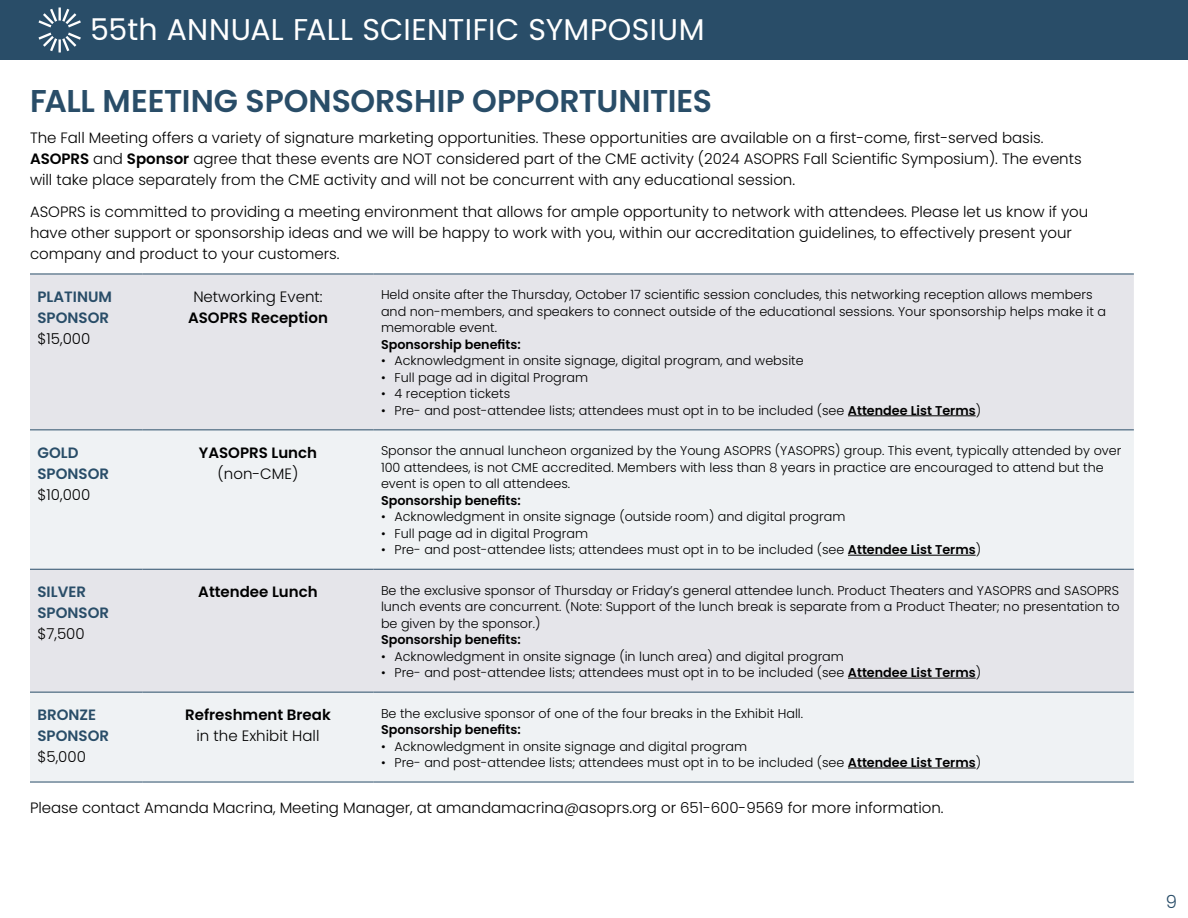
<style>
.page{position:relative;width:1188px;height:918px;background:#fff}
.page>*{position:absolute;margin:0;border:0;box-sizing:border-box;transform-origin:0 0}
.Head_1{font:600 31.5px "Poppins";color:#294d68}
.t1{font:30px "Poppins";letter-spacing:.01em;color:#fff}
.Head_1-2{font:300 18px "Poppins";color:#294d68}
.t2{font:300 15px/21px "Poppins";letter-spacing:-.005em;color:#000}
.t3{font:600 15px/21px "Poppins";color:#294d68}
.t4{font:600 15px/21px "Poppins";color:#000;text-align:center}
.t5{font:300 12.75px/16.5px "Poppins";color:#000}
.t6{font:600 12.75px "Poppins";color:#000}
.s1{font-weight:600}
.s2{font-weight:300;color:#000}
.s3{font-weight:300}
</style>
<div class="page">
<div style="left:30px;top:275px;width:1104px;height:154px;background:#e5e5ea"></div>
<svg style="left:30px;top:430px;width:1104px;height:352px;fill:#eff2f4"></svg>
<hr style="left:30px;top:274px;width:112px;height:1px;background:#294d68">
<hr style="left:142px;top:274px;width:232px;height:1px;background:#294d68">
<hr style="left:30px;top:429px;width:112px;height:1px;background:#294d68">
<hr style="left:142px;top:429px;width:232px;height:1px;background:#294d68">
<hr style="left:30px;top:569px;width:112px;height:1px;background:#294d68">
<hr style="left:142px;top:569px;width:232px;height:1px;background:#294d68">
<hr style="left:30px;top:692px;width:112px;height:1px;background:#294d68">
<hr style="left:142px;top:692px;width:232px;height:1px;background:#294d68">
<hr style="left:30px;top:782px;width:112px;height:1px;background:#294d68">
<hr style="left:142px;top:782px;width:232px;height:1px;background:#294d68">
<hr style="left:374px;top:274px;width:760px;height:1px;background:#294d68">
<hr style="left:374px;top:429px;width:760px;height:1px;background:#294d68">
<hr style="left:374px;top:569px;width:760px;height:1px;background:#294d68">
<hr style="left:374px;top:692px;width:760px;height:1px;background:#294d68">
<hr style="left:374px;top:782px;width:760px;height:1px;background:#294d68">
<hr style="left:848px;top:415px;width:128px;height:1px;background:#000">
<hr style="left:848px;top:555px;width:128px;height:1px;background:#000">
<hr style="left:848px;top:678px;width:128px;height:1px;background:#000">
<hr style="left:848px;top:768px;width:128px;height:1px;background:#000">
<div style="left:0;top:0;width:1188px;height:60px;background:#294d68"></div>
<svg style="left:39px;top:33px;width:42px;height:19px"></svg>
<svg style="left:39px;top:7px;width:42px;height:20px"></svg>
<p class="t1" style="left:90px;top:13px;width:616px">55th ANNUAL FALL SCIENTIFIC SYMPOSIUM</p>
<p class="Head_1" style="left:30px;top:83px;width:684px">FALL MEETING SPONSORSHIP OPPORTUNITIES</p>
<p class="t2" style="left:30px;top:127px;width:1053px">The Fall Meeting offers a variety of signature marketing opportunities. These opportunities are available on a first-come, first-served basis.<br><span class="s1">ASOPRS</span> and <span class="s1">Sponsor</span> agree that these events are NOT considered part of the CME activity (2024 ASOPRS Fall Scientific Symposium). The events will take place separately from the CME activity and will not be concurrent with any educational session.</p>
<p class="t2" style="left:30px;top:201px;width:1060px">ASOPRS is committed to providing a meeting environment that allows for ample opportunity to network with attendees. Please let us know if you have other support or sponsorship ideas and we will be happy to work with you, within our accreditation guidelines, to effectively present your company and product to your customers.</p>
<p class="t3" style="left:38px;top:286px;width:76px">PLATINUM<br>SPONSOR <span class="s2">$15,000</span></p>
<p class="t2" style="left:188px;top:286px;width:141px;text-align:center">Networking Event:<br><span class="s1">ASOPRS Reception</span></p>
<p class="t5" style="left:381px;top:287px;width:727px">Held onsite after the Thursday, October 17 scientific session concludes, this networking reception allows members and non-members, and speakers to connect outside of the educational sessions. Your sponsorship helps make it a memorable event.</p>
<p class="t6" style="left:381px;top:337px;width:141px">Sponsorship benefits:</p>
<p class="t5" style="left:381px;top:353px;width:424px">• Acknowledgment in onsite signage, digital program, and website</p>
<p class="t5" style="left:381px;top:369px;width:209px">• Full page ad in digital Program</p>
<p class="t5" style="left:381px;top:386px;width:131px">• 4 reception tickets</p>
<p class="t5" style="left:381px;top:402px;width:602px">• Pre- and post-attendee lists; attendees must opt in to be included (see <span class="s1">Attendee List Terms</span>)</p>
<p class="t3" style="left:38px;top:442px;width:73px">GOLD<br>SPONSOR <span class="s2">$10,000</span></p>
<p class="t4" style="left:199px;top:442px;width:120px">YASOPRS Lunch <span class="s3">(non-CME)</span></p>
<p class="t5" style="left:381px;top:443px;width:742px">Sponsor the annual luncheon organized by the Young ASOPRS (YASOPRS) group. This event, typically attended by over<br>100 attendees, is not CME accredited. Members with less than 8 years in practice are encouraged to attend but the event is open to all attendees.</p>
<p class="t6" style="left:381px;top:493px;width:141px">Sponsorship benefits:</p>
<p class="t5" style="left:381px;top:509px;width:466px">• Acknowledgment in onsite signage (outside room) and digital program</p>
<p class="t5" style="left:381px;top:525px;width:209px">• Full page ad in digital Program</p>
<p class="t5" style="left:381px;top:542px;width:602px">• Pre- and post-attendee lists; attendees must opt in to be included (see <span class="s1">Attendee List Terms</span>)</p>
<p class="t3" style="left:38px;top:581px;width:73px">SILVER<br>SPONSOR <span class="s2">$7,500</span></p>
<p class="t4" style="left:198px;top:581px;width:121px">Attendee Lunch</p>
<p class="t5" style="left:381px;top:582px;width:740px;text-align:justify">Be the exclusive sponsor of Thursday or Friday’s general attendee lunch. Product Theaters and YASOPRS and SASOPRS lunch events are concurrent. (Note: Support of the lunch break is separate from a Product Theater; no presentation to be given by the sponsor.)</p>
<p class="t6" style="left:381px;top:632px;width:141px">Sponsorship benefits:</p>
<p class="t5" style="left:381px;top:648px;width:464px">• Acknowledgment in onsite signage (in lunch area) and digital program</p>
<p class="t5" style="left:381px;top:664px;width:602px">• Pre- and post-attendee lists; attendees must opt in to be included (see <span class="s1">Attendee List Terms</span>)</p>
<p class="t3" style="left:38px;top:704px;width:73px">BRONZE<br>SPONSOR <span class="s2">$5,000</span></p>
<p class="t4" style="left:185px;top:704px;width:147px">Refreshment Break <span class="s3">in the Exhibit Hall</span></p>
<p class="t5" style="left:381px;top:705px;width:424px">Be the exclusive sponsor of one of the four breaks in the Exhibit Hall.</p>
<p class="t6" style="left:381px;top:722px;width:141px">Sponsorship benefits:</p>
<p class="t5" style="left:381px;top:738px;width:368px">• Acknowledgment in onsite signage and digital program</p>
<p class="t5" style="left:381px;top:754px;width:602px">• Pre- and post-attendee lists; attendees must opt in to be included (see <span class="s1">Attendee List Terms</span>)</p>
<p class="t2" style="left:30px;top:797px;width:915px">Please contact Amanda Macrina, Meeting Manager, at amandamacrina@asoprs.org or 651-600-9569 for more information.</p>
<p class="Head_1-2" style="left:1166px;top:891px;width:13px">9</p>
</div>
